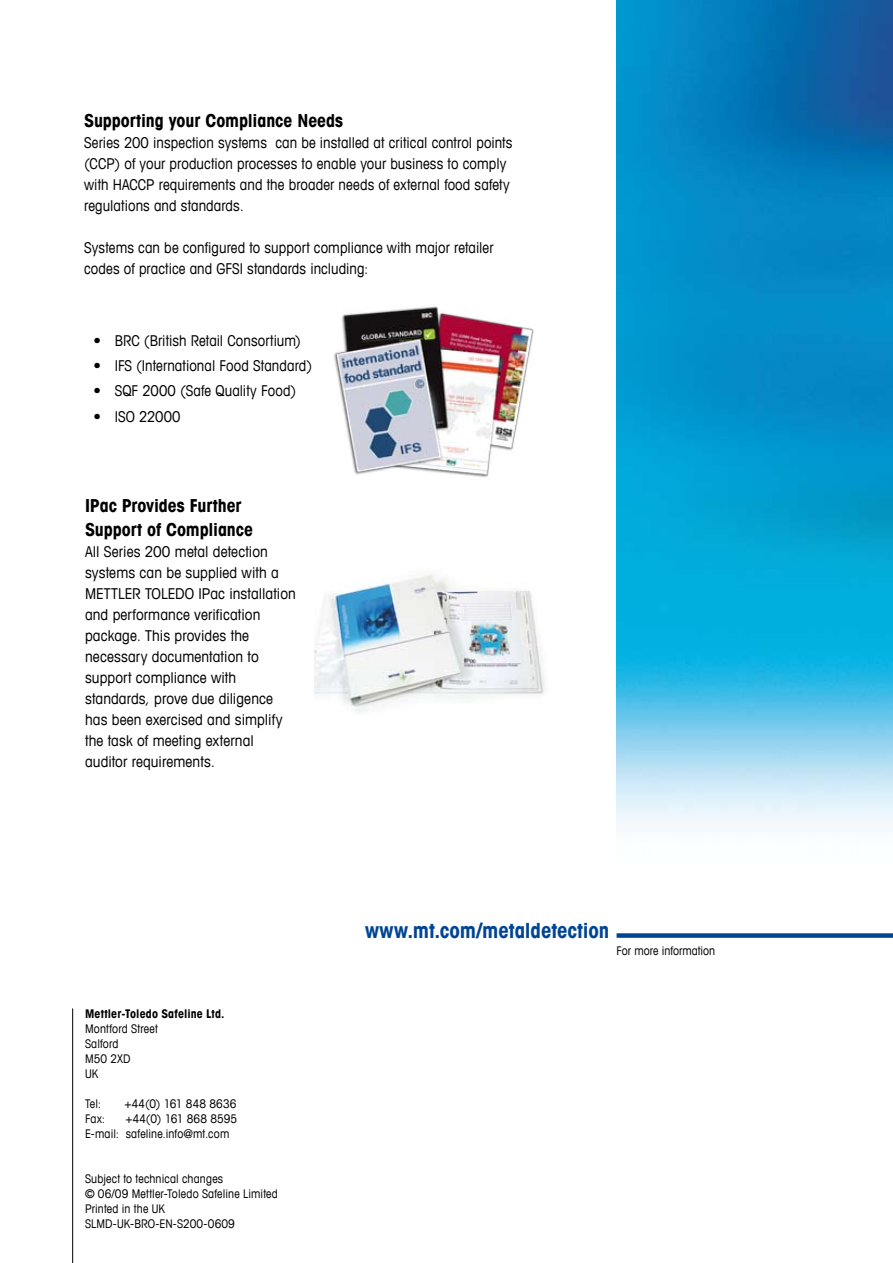
<style>
.page{position:relative;width:893px;height:1263px;background:#fff}
.page>*{position:absolute;margin:0;border:0;box-sizing:border-box;transform-origin:0 0}
.t1{font:700 condensed 21px "Avant Garde Com";letter-spacing:-.005em;color:#004595}
.t2{font:700 condensed 18px/24px "Avant Garde Com";letter-spacing:-.005em;color:#000}
.t3{font:condensed 15px/21px "Avant Garde Com";letter-spacing:.005em;color:#000}
.t4{font:condensed 12px/15px "Avant Garde Com";letter-spacing:.01em;color:#000}
.t5{font:700 condensed 12px "Avant Garde Com";letter-spacing:.01em;color:#000}
</style>
<div class="page">
<img style="left:617px;top:0;width:276px;height:823px">
<hr style="left:72px;top:1008px;width:1px;height:255px;background:#000">
<div style="left:617px;top:933px;width:276px;height:5px;background:#004595"></div>
<img style="left:315px;top:574px;width:231px;height:138px">
<img style="left:334px;top:306px;width:200px;height:172px">
<p class="t2" style="left:84px;top:108px;width:261px">Supporting your Compliance Needs</p>
<p class="t3" style="left:84px;top:132px;width:430px">Series 200 inspection systems can be installed at critical control points (CCP) of your production processes to enable your business to comply with HACCP requirements and the broader needs of external food safety regulations and standards.</p>
<p class="t3" style="left:84px;top:237px;width:411px">Systems can be configured to support compliance with major retailer codes of practice and GFSI standards including:</p>
<p class="t3" style="left:94px;top:330px;width:209px">• BRC (British Retail Consortium)</p>
<p class="t3" style="left:94px;top:355px;width:220px">• IFS (International Food Standard)</p>
<p class="t3" style="left:94px;top:380px;width:204px">• SQF 2000 (Safe Quality Food)</p>
<p class="t3" style="left:94px;top:405px;width:88px">• ISO 22000</p>
<p class="t2" style="left:85px;top:493px;width:170px">IPac Provides Further<br>Support of Compliance</p>
<p class="t3" style="left:85px;top:541px;width:212px">All Series 200 metal detection systems can be supplied with a<br>METTLER TOLEDO IPac installation and performance verification package. This provides the necessary documentation to support compliance with standards, prove due diligence has been exercised and simplify the task of meeting external auditor requirements.</p>
<p class="t5" style="left:85px;top:1005px;width:141px">Mettler-Toledo Safeline Ltd.</p>
<p class="t4" style="left:85px;top:1020px;width:74px">Montford Street<br>Salford<br>M50 2XD<br>UK</p>
<p class="t4" style="left:85px;top:1095px;width:18px">Tel:</p>
<p class="t4" style="left:124px;top:1095px;width:113px">+44(0) 161 848 8636</p>
<p class="t4" style="left:85px;top:1110px;width:22px">Fax:</p>
<p class="t4" style="left:85px;top:1110px;width:154px;text-indent:40px">+44(0) 161 868 8595<br>E-mail: safeline.info@mt.com</p>
<p class="t4" style="left:85px;top:1170px;width:194px">Subject to technical changes<br>© 06/09 Mettler-Toledo Safeline Limited<br>Printed in the UK<br>SLMD-UK-BRO-EN-S200-0609</p>
<h1 class="t1" style="left:365px;top:917px;width:246px">www.mt.com/metaldetection</h1>
<p class="t4" style="left:617px;top:943px;width:100px">For more information</p>
</div>
